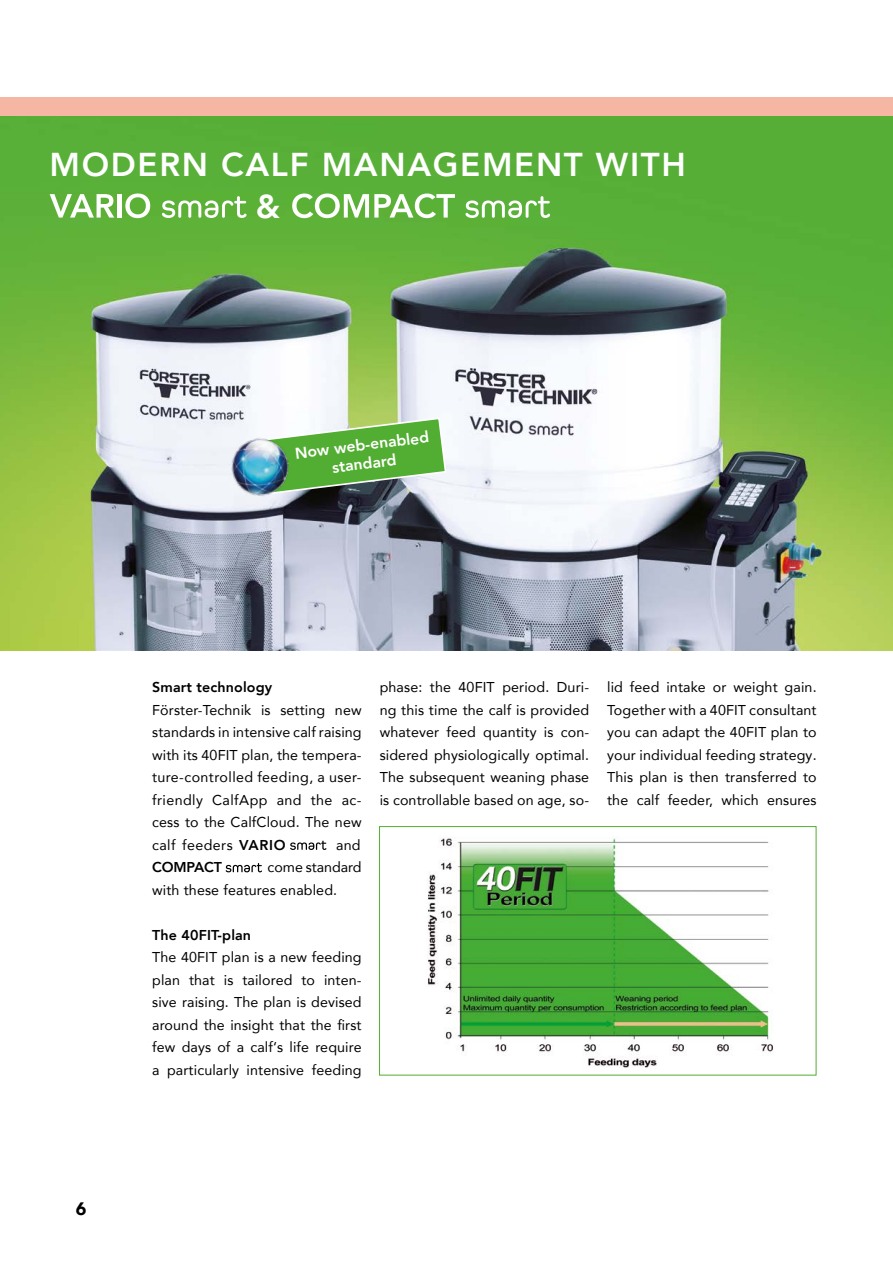
<style>
.page{position:relative;width:893px;height:1263px;background:#fff}
.page>*{position:absolute;margin:0;border:0;box-sizing:border-box;transform-origin:0 0}
.t1{font:800 33px/42px "Avenir LT Com";letter-spacing:.05em;color:#fff}
.t2{font:900 18px "Avenir LT Com";color:#000}
.t3{font:800 15.75px/18.5px "Avenir LT Com";color:#fff;text-align:center}
.t4{font:14.25px/22.5px "Avenir LT Com";letter-spacing:.01em;color:#000;text-align:justify}
.t5{font:800 14.25px "Avenir LT Com";letter-spacing:.01em;color:#000}
.s1{font-weight:800}
</style>
<div class="page">
<img style="left:0;top:116px;width:893px;height:535px">
<div style="left:0;top:97px;width:893px;height:19px;background:#f5b6a3"></div>
<img style="left:428px;top:837px;width:345px;height:231px">
<div style="left:379px;top:826px;width:437px;height:249px;border:1px solid #52ae32"></div>
<svg style="left:257px;top:416px;width:190px;height:80px"></svg>
<img style="left:228px;top:434px;width:66px;height:66px">
<svg style="left:50px;top:194px;width:64px;height:24px"></svg>
<hr style="left:117px;top:194px;width:4px;height:24px;background:#fff">
<svg style="left:125px;top:193px;width:25px;height:25px"></svg>
<svg style="left:162px;top:196px;width:84px;height:22px"></svg>
<svg style="left:292px;top:193px;width:163px;height:25px"></svg>
<svg style="left:465px;top:196px;width:85px;height:22px"></svg>
<svg style="left:226px;top:863px;width:36px;height:9px"></svg>
<svg style="left:290px;top:841px;width:36px;height:9px"></svg>
<h1 class="t1" style="left:256px;top:143px;width:431px;text-indent:-206px">MODERN CALF MANAGEMENT WITH &amp;</h1>
<p class="t3" style="left:294px;top:444px;width:137px;rotate:-7deg">Now web-enabled standard</p>
<p class="t2" style="left:76px;top:1198px;width:12px">6</p>
<p class="t5" style="left:152px;top:679px;width:122px">Smart technology</p>
<p class="t4" style="left:152px;top:698px;width:211px;text-align:left">Förster-Technik is setting new standards in intensive calf raising with its 40FIT plan, the tempera&shy;ture-controlled feeding, a user&shy;friendly CalfApp and the ac&shy;cess to the CalfCloud. The new calf feeders <span class="s1">VARIO<br>COMPACT</span></p>
<p class="t4" style="left:336px;top:834px;width:26px">and</p>
<p class="t4" style="left:152px;top:856px;width:211px;text-indent:115px">come standard with these features enabled.</p>
<p class="t5" style="left:152px;top:926px;width:100px">The 40FIT-plan</p>
<p class="t4" style="left:152px;top:946px;width:211px">The 40FIT plan is a new feeding plan that is tailored to inten&shy;sive raising. The plan is devised around the insight that the first few days of a calf‘s life require a particularly intensive feeding</p>
<p class="t4" style="left:380px;top:676px;width:211px">phase: the 40FIT period. Duri&shy;ng this time the calf is provided whatever feed quantity is con&shy;sidered physiologically optimal.<br>The subsequent weaning phase is controllable based on age, so-</p>
<p class="t4" style="left:607px;top:676px;width:211px">lid feed intake or weight gain.<br>Together with a 40FIT consultant you can adapt the 40FIT plan to your individual feeding strategy.<br>This plan is then transferred to the calf feeder, which ensures</p>
</div>
